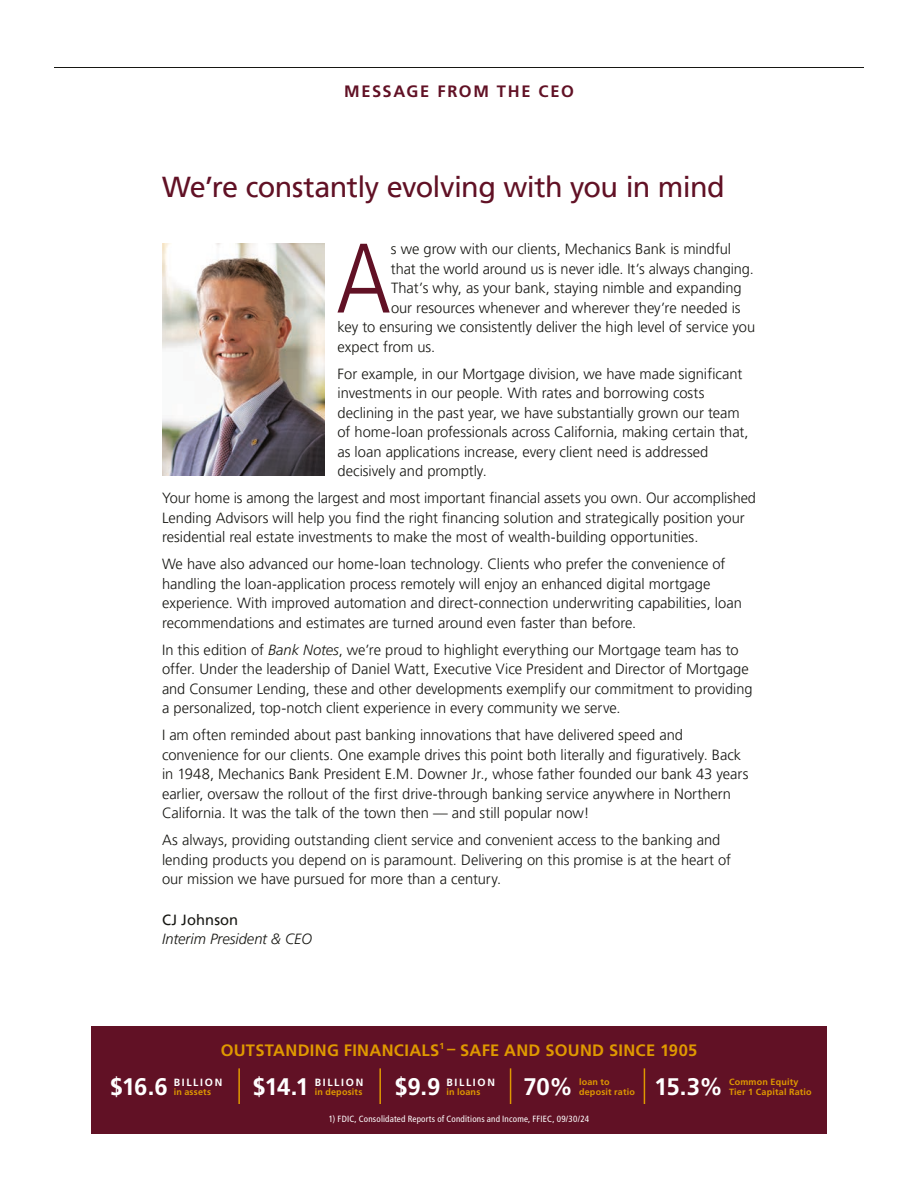
<style>
.page{position:relative;width:918px;height:1188px;background:#fff}
.page>*{position:absolute;margin:0;border:0;box-sizing:border-box;transform-origin:0 0}
.t1{font:300 condensed 98.55px "Frutiger LT Pro";color:#611125}
.t2{font:28.8px "Frutiger LT Pro";letter-spacing:-.02em;color:#611125}
.t3{font:700 24px "Frutiger LT Std";letter-spacing:-.035em;color:#fff}
.t4{font:700 16.5px "Frutiger LT Std";letter-spacing:.015em;color:#df9900}
.t5{font:700 16.5px "Frutiger LT Std";letter-spacing:.105em;color:#611125}
.t6{font:300 14.7px/19.5px "Frutiger LT Pro";color:#171713}
.t7{font:italic 300 14.7px "Frutiger LT Pro";color:#171713}
.t8{font:14.7px "Frutiger LT Pro";letter-spacing:.005em;color:#171713}
.t9{font:700 10.5px "Frutiger LT Std";letter-spacing:.16em;color:#fff}
.t10{font:700 9px/10.2px "Frutiger LT Std";letter-spacing:.025em;color:#df9900}
.t11{font:condensed 9px "Frutiger LT Std";letter-spacing:.02em;color:#fff}
.s1{font-style:italic}
</style>
<div class="page">
<img style="left:162px;top:244px;width:162px;height:232px">
<hr style="left:54px;top:67px;width:810px;height:1px;background:#171713">
<div style="left:91px;top:1026px;width:736px;height:108px;background:#611125"></div>
<hr style="left:238px;top:1068px;width:2px;height:36px;background:#df9900">
<hr style="left:379px;top:1068px;width:2px;height:36px;background:#df9900">
<hr style="left:510px;top:1068px;width:1px;height:36px;background:#df9900">
<hr style="left:644px;top:1068px;width:1px;height:36px;background:#df9900">
<p class="t5" style="left:344px;top:82px;width:231px">MESSAGE FROM THE CEO</p>
<h2 class="t2" style="left:162px;top:170px;width:564px">We’re constantly evolving with you in mind</h2>
<h1 class="t1" style="left:336px;top:222px;width:56px">A</h1>
<p class="t6" style="left:391px;top:239px;width:342px">s we grow with our clients, Mechanics Bank is mindful</p>
<p class="t6" style="left:391px;top:259px;width:364px">that the world around us is never idle. It’s always changing.</p>
<p class="t6" style="left:391px;top:278px;width:352px">That’s why, as your bank, staying nimble and expanding</p>
<p class="t6" style="left:391px;top:298px;width:351px">our resources whenever and wherever they’re needed is</p>
<p class="t6" style="left:338px;top:317px;width:419px">key to ensuring we consistently deliver the high level of service you</p>
<p class="t6" style="left:338px;top:337px;width:99px">expect from us.</p>
<p class="t6" style="left:337px;top:364px;width:413px">For example, in our Mortgage division, we have made significant investments in our people. With rates and borrowing costs declining in the past year, we have substantially grown our team of home-loan professionals across California, making certain that, as loan applications increase, every client need is addressed decisively and promptly.</p>
<p class="t6" style="left:162px;top:488px;width:596px">Your home is among the largest and most important financial assets you own. Our accomplished<br>Lending Advisors will help you find the right financing solution and strategically position your residential real estate investments to make the most of wealth-building opportunities.</p>
<p class="t6" style="left:162px;top:554px;width:581px">We have also advanced our home-loan technology. Clients who prefer the convenience of handling the loan-application process remotely will enjoy an enhanced digital mortgage experience. With improved automation and direct-connection underwriting capabilities, loan recommendations and estimates are turned around even faster than before.</p>
<p class="t6" style="left:162px;top:640px;width:592px">In this edition of <span class="s1">Bank Notes</span>, we’re proud to highlight everything our Mortgage team has to offer. Under the leadership of Daniel Watt, Executive Vice President and Director of Mortgage and Consumer Lending, these and other developments exemplify our commitment to providing a personalized, top-notch client experience in every community we serve.</p>
<p class="t6" style="left:162px;top:726px;width:588px">I am often reminded about past banking innovations that have delivered speed and convenience for our clients. One example drives this point both literally and figuratively. Back in 1948, Mechanics Bank President E.M. Downer Jr., whose father founded our bank 43 years earlier, oversaw the rollout of the first drive-through banking service anywhere in Northern California. It was the talk of the town then — and still popular now!</p>
<p class="t6" style="left:162px;top:831px;width:571px">As always, providing outstanding client service and convenient access to the banking and lending products you depend on is paramount. Delivering on this promise is at the heart of our mission we have pursued for more than a century.</p>
<p class="t8" style="left:162px;top:911px;width:78px">CJ Johnson</p>
<p class="t7" style="left:162px;top:930px;width:151px">Interim President &amp; CEO</p>
<p class="t4" style="left:221px;top:1040px;width:478px">OUTSTANDING FINANCIALS<sup>1</sup> – SAFE AND SOUND SINCE 1905</p>
<h3 class="t3" style="left:110px;top:1073px;width:59px">$16.6</h3>
<p class="t9" style="left:174px;top:1076px;width:50px">BILLION</p>
<p class="t10" style="left:174px;top:1087px;width:39px">in assets</p>
<h3 class="t3" style="left:253px;top:1073px;width:58px">$14.1</h3>
<p class="t9" style="left:315px;top:1076px;width:50px">BILLION</p>
<p class="t10" style="left:315px;top:1087px;width:49px">in deposits</p>
<h3 class="t3" style="left:395px;top:1073px;width:47px">$9.9</h3>
<p class="t9" style="left:446px;top:1076px;width:50px">BILLION</p>
<p class="t10" style="left:446px;top:1087px;width:35px">in loans</p>
<h3 class="t3" style="left:524px;top:1073px;width:51px">70%</h3>
<p class="t10" style="left:579px;top:1077px;width:57px">loan to deposit ratio</p>
<h3 class="t3" style="left:654px;top:1073px;width:71px">15.3%</h3>
<p class="t10" style="left:729px;top:1077px;width:84px">Common Equity<br>Tier 1 Capital Ratio</p>
<p class="t11" style="left:329px;top:1114px;width:262px">1) FDIC, Consolidated Reports of Conditions and Income, FFIEC, 09/30/24</p>
</div>
